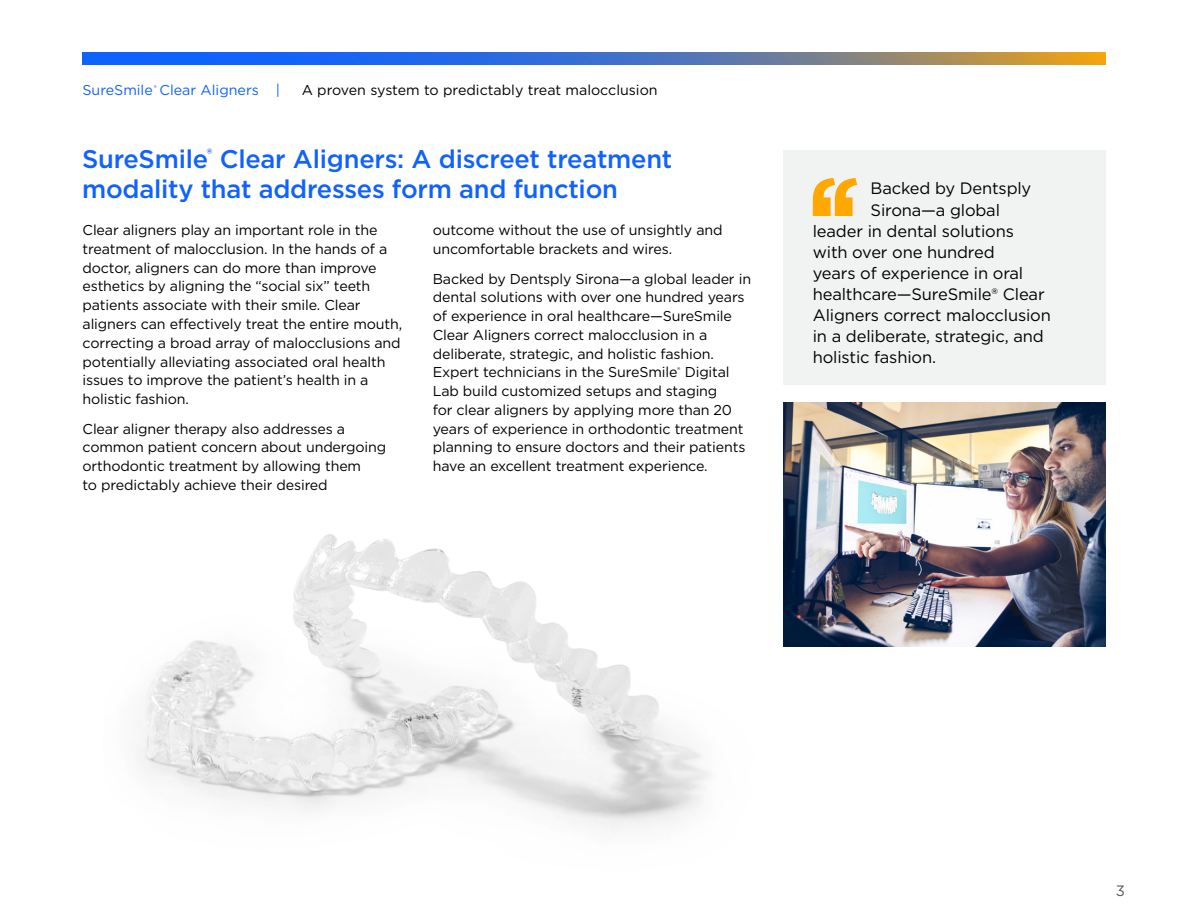
<style>
.page{position:relative;width:1188px;height:918px;background:#fff}
.page>*{position:absolute;margin:0;border:0;box-sizing:border-box;transform-origin:0 0}
.t1{font:500 25.5px/30px "Gotham";letter-spacing:-.01em;color:#0f62fe}
.t2{font:16.5px "Gotham";letter-spacing:-.01em;color:#000}
.t3{font:15px "Gotham";color:#53585b}
.t4{font:14.25px/18.8px "Gotham";letter-spacing:-.01em;color:#000}
.t5{font:14.25px "Gotham";color:#0f62fe}
</style>
<div class="page">
<div style="left:783px;top:150px;width:323px;height:234px;background:#f1f2f2"></div>
<img style="left:783px;top:403px;width:323px;height:244px">
<svg style="left:813px;top:178px;width:44px;height:38px"></svg>
<img style="left:139px;top:534px;width:571px;height:294px">
<svg style="left:82px;top:53px;width:1024px;height:11px;background:#5375b6"></svg>
<p class="t5" style="left:82px;top:81px;width:199px">SureSmile<sup>®</sup> Clear Aligners |</p>
<p class="t4" style="left:302px;top:81px;width:358px">A proven system to predictably treat malocclusion</p>
<h1 class="t1" style="left:82px;top:143px;width:592px">SureSmile<sup>®</sup> Clear Aligners: A discreet treatment modality that addresses form and function</h1>
<p class="t4" style="left:83px;top:221px;width:321px">Clear aligners play an important role in the treatment of malocclusion. In the hands of a doctor, aligners can do more than improve esthetics by aligning the “social six” teeth patients associate with their smile. Clear aligners can effectively treat the entire mouth, correcting a broad array of malocclusions and potentially alleviating associated oral health issues to improve the patient’s health in a holistic fashion.</p>
<p class="t4" style="left:83px;top:419px;width:305px">Clear aligner therapy also addresses a common patient concern about undergoing orthodontic treatment by allowing them<br>to predictably achieve their desired</p>
<p class="t4" style="left:433px;top:221px;width:291px">outcome without the use of unsightly and uncomfortable brackets and wires.</p>
<p class="t4" style="left:433px;top:269px;width:320px">Backed by Dentsply Sirona—a global leader in dental solutions with over one hundred years of experience in oral healthcare—SureSmile Clear Aligners correct malocclusion in a deliberate, strategic, and holistic fashion.<br>Expert technicians in the SureSmile<sup>®</sup> Digital Lab build customized setups and staging<br>for clear aligners by applying more than 20 years of experience in orthodontic treatment planning to ensure doctors and their patients have an excellent treatment experience.</p>
<p class="t2" style="left:871px;top:178px;width:162px">Backed by Dentsply</p>
<p class="t2" style="left:871px;top:199px;width:131px">Sirona—a global</p>
<p class="t2" style="left:813px;top:220px;width:203px">leader in dental solutions</p>
<p class="t2" style="left:813px;top:241px;width:183px">with over one hundred</p>
<p class="t2" style="left:813px;top:262px;width:212px">years of experience in oral</p>
<p class="t2" style="left:813px;top:283px;width:233px">healthcare—SureSmile® Clear</p>
<p class="t2" style="left:813px;top:304px;width:240px">Aligners correct malocclusion</p>
<p class="t2" style="left:813px;top:325px;width:232px">in a deliberate, strategic, and</p>
<p class="t2" style="left:813px;top:346px;width:125px">holistic fashion.</p>
<p class="t3" style="left:1116px;top:881px;width:11px">3</p>
</div>
